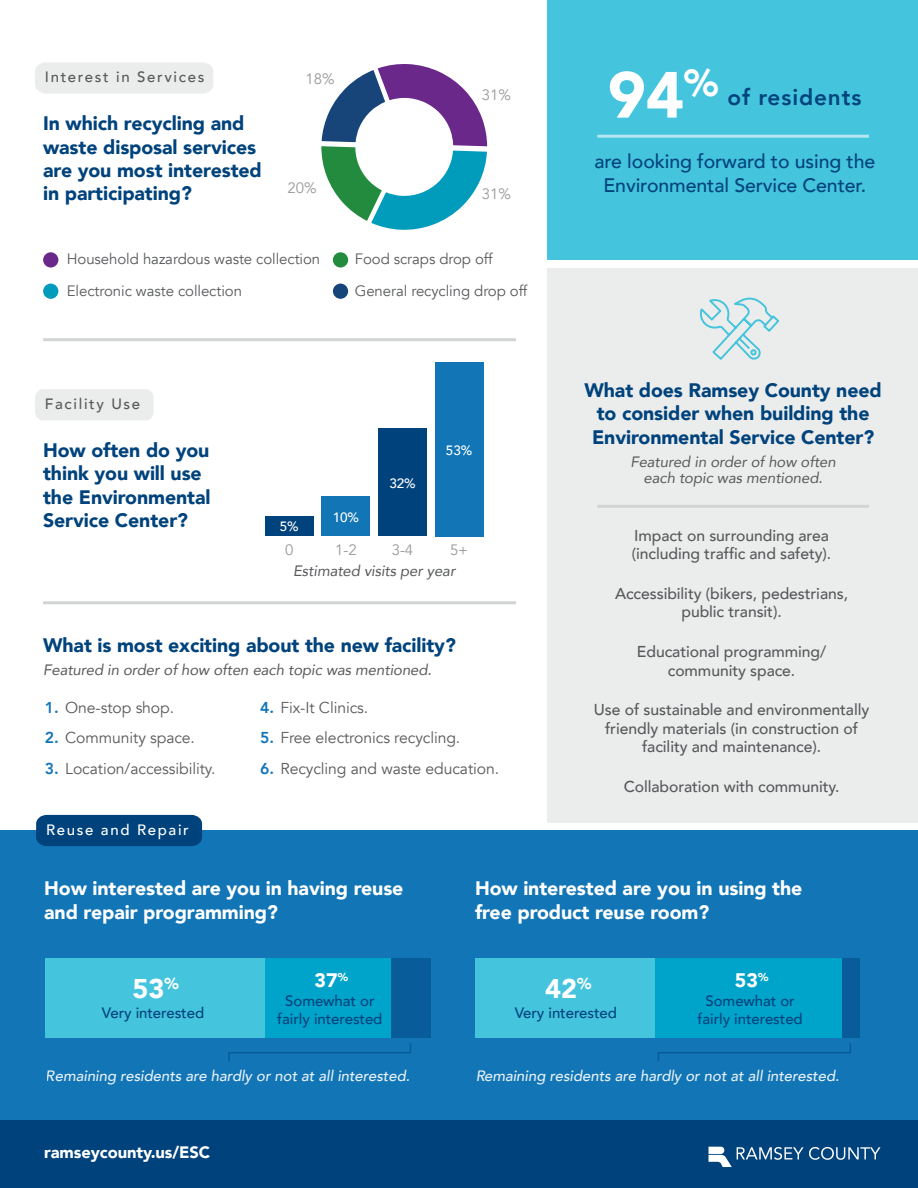
<style>
.page{position:relative;width:918px;height:1188px;background:#fff}
.page>*{position:absolute;margin:0;border:0;box-sizing:border-box;transform-origin:0 0}
.t1{font:900 64.5px "Avenir";color:#fff}
.t2{font:900 27px "Avenir";color:#fff}
.t3{font:800 22.5px "Avenir";letter-spacing:.04em;color:#00437c}
.t4{font:900 19.5px/23.4px "Avenir";letter-spacing:-.005em;color:#00437c}
.t5{font:900 19.5px/23.4px "Avenir";letter-spacing:-.005em;color:#fff}
.t6{font:500 19.5px/23.4px "Avenir";letter-spacing:-.005em;color:#00437c;text-align:center}
.t7{font:900 16.5px "Avenir";letter-spacing:-.005em;color:#fff}
.t8{font:500 15.75px/18.9px "Avenir";letter-spacing:-.005em;color:#58595b;text-align:center}
.t9{font:15.75px "Avenir";letter-spacing:-.005em;color:#58595b}
.t10{font:900 15.75px "Avenir";color:#fff}
.t11{font:italic 15px/16.5px "Avenir";letter-spacing:-.005em;color:#58595b;text-align:center}
.t12{font:15px "Avenir";letter-spacing:-.005em;color:#58595b}
.t13{font:italic 500 15px "Avenir";letter-spacing:-.005em;color:#fff}
.t14{font:500 15px/18px "Avenir";letter-spacing:-.005em;color:#00437c;text-align:center}
.t15{font:500 15px "Avenir";letter-spacing:.11em;color:#58595b}
.t16{font:15px "Avenir";letter-spacing:-.005em;color:#97999c}
.t17{font:500 15px "Avenir";letter-spacing:.11em;color:#fff}
.t18{font:500 13.5px "Avenir";color:#fff}
.t19{font:900 11.4px "Avenir";color:#fff}
.s1{font-weight:800;color:#1275b6}
</style>
<div class="page">
<div style="left:35px;top:62px;width:178px;height:32px;background:#ebecec"></div>
<div style="left:35px;top:389px;width:119px;height:31px;background:#ebecec"></div>
<svg style="left:321px;top:64px;width:166px;height:166px"></svg>
<div style="left:43px;top:252px;width:15px;height:16px;background:#6a288a;border-radius:50%"></div>
<div style="left:333px;top:252px;width:15px;height:16px;background:#228b3d;border-radius:50%"></div>
<div style="left:43px;top:284px;width:15px;height:15px;background:#019bbc;border-radius:50%"></div>
<div style="left:333px;top:284px;width:15px;height:15px;background:#174579;border-radius:50%"></div>
<hr style="left:43px;top:338px;width:473px;height:3px;background:#d1d3d4">
<hr style="left:43px;top:601px;width:473px;height:3px;background:#d1d3d4">
<div style="left:548px;top:268px;width:370px;height:555px;background:#ebecec"></div>
<div style="left:548px;top:0;width:370px;height:260px;background:#45c4dd"></div>
<div style="left:0;top:831px;width:918px;height:357px;background:#1175b6"></div>
<div style="left:265px;top:516px;width:48px;height:20px;background:#00437c"></div>
<div style="left:379px;top:429px;width:48px;height:107px;background:#00437c"></div>
<div style="left:322px;top:497px;width:48px;height:39px;background:#1175b6"></div>
<div style="left:435px;top:362px;width:48px;height:174px;background:#1175b6"></div>
<hr style="left:597px;top:505px;width:272px;height:3px;background:#d1d3d4">
<hr style="left:597px;top:135px;width:272px;height:3px;background:#fff">
<div style="left:36px;top:815px;width:166px;height:31px;background:#00437c"></div>
<div style="left:0;top:1121px;width:918px;height:67px;background:#00437c"></div>
<svg style="left:709px;top:1147px;width:172px;height:20px"></svg>
<div style="left:46px;top:958px;width:385px;height:80px;background:#085c99"></div>
<div style="left:475px;top:958px;width:385px;height:80px;background:#085c99"></div>
<div style="left:46px;top:958px;width:219px;height:80px;background:#45c4dd"></div>
<div style="left:475px;top:958px;width:180px;height:80px;background:#45c4dd"></div>
<div style="left:265px;top:958px;width:125px;height:80px;background:#00a3ca"></div>
<div style="left:655px;top:958px;width:186px;height:80px;background:#00a3ca"></div>
<svg style="left:700px;top:297px;width:80px;height:63px"></svg>
<svg style="left:228px;top:1043px;width:183px;height:19px"></svg>
<svg style="left:657px;top:1043px;width:194px;height:19px"></svg>
<p class="t15" style="left:45px;top:64px;width:161px">Interest in Services</p>
<p class="t4" style="left:43px;top:111px;width:220px">In which recycling and waste disposal services are you most interested in participating?</p>
<p class="t16" style="left:306px;top:70px;width:31px">18%</p>
<p class="t16" style="left:287px;top:178px;width:31px">20%</p>
<p class="t12" style="left:67px;top:250px;width:255px">Household hazardous waste collection</p>
<p class="t12" style="left:67px;top:282px;width:177px">Electronic waste collection</p>
<p class="t16" style="left:482px;top:86px;width:31px">31%</p>
<p class="t16" style="left:482px;top:185px;width:31px">31%</p>
<p class="t12" style="left:355px;top:250px;width:139px">Food scraps drop off</p>
<p class="t12" style="left:355px;top:282px;width:174px">General recycling drop off</p>
<p class="t15" style="left:45px;top:391px;width:97px">Facility Use</p>
<p class="t4" style="left:43px;top:438px;width:169px">How often do you think you will use the Environmental<br>Service Center?</p>
<p class="t18" style="left:280px;top:514px;width:20px">5%</p>
<p class="t16" style="left:285px;top:541px;width:10px">0</p>
<p class="t18" style="left:333px;top:505px;width:28px">10%</p>
<p class="t18" style="left:389px;top:472px;width:28px">32%</p>
<p class="t18" style="left:446px;top:439px;width:28px">53%</p>
<p class="t16" style="left:335px;top:541px;width:23px">1-2</p>
<p class="t16" style="left:392px;top:541px;width:23px">3-4</p>
<p class="t16" style="left:450px;top:541px;width:20px">5+</p>
<p class="t11" style="left:293px;top:562px;width:164px">Estimated visits per year</p>
<p class="t4" style="left:43px;top:633px;width:414px">What is most exciting about the new facility?</p>
<p class="t11" style="left:43px;top:662px;width:390px">Featured in order of how often each topic was mentioned.</p>
<p class="t9" style="left:45px;top:698px;width:131px"><span class="s1">1.</span> One-stop shop.</p>
<p class="t9" style="left:45px;top:729px;width:152px"><span class="s1">2.</span> Community space.</p>
<p class="t9" style="left:45px;top:759px;width:172px"><span class="s1">3.</span> Location/accessibility.</p>
<p class="t17" style="left:46px;top:817px;width:144px">Reuse and Repair</p>
<p class="t9" style="left:260px;top:698px;width:110px"><span class="s1">4.</span> Fix-It Clinics.</p>
<p class="t9" style="left:260px;top:729px;width:202px"><span class="s1">5.</span> Free electronics recycling.</p>
<p class="t9" style="left:260px;top:759px;width:241px"><span class="s1">6.</span> Recycling and waste education.</p>
<p class="t1" style="left:608px;top:40px;width:112px">94<sup>%</sup></p>
<p class="t3" style="left:727px;top:79px;width:136px">of residents</p>
<p class="t6" style="left:594px;top:149px;width:282px">are looking forward to using the<br>Environmental Service Center.</p>
<p class="t4" style="left:584px;top:378px;width:299px;text-align:center">What does Ramsey County need to consider when building the<br>Environmental Service Center?</p>
<p class="t11" style="left:630px;top:453px;width:207px">Featured in order of how often each topic was mentioned.</p>
<p class="t8" style="left:632px;top:525px;width:201px;text-align:left">Impact on surrounding area (including traffic and safety).</p>
<p class="t8" style="left:615px;top:583px;width:234px">Accessibility (bikers, pedestrians, public transit).</p>
<p class="t8" style="left:637px;top:641px;width:191px">Educational programming/ community space.</p>
<p class="t8" style="left:594px;top:699px;width:277px">Use of sustainable and environmentally friendly materials (in construction of facility and maintenance).</p>
<p class="t8" style="left:624px;top:776px;width:217px">Collaboration with community.</p>
<p class="t5" style="left:44px;top:876px;width:361px">How interested are you in having reuse and repair programming?</p>
<p class="t5" style="left:475px;top:876px;width:329px">How interested are you in using the free product reuse room?</p>
<p class="t19" style="left:338px;top:967px;width:12px">%</p>
<p class="t5" style="left:735px;top:968px;width:35px">53<sup>%</sup></p>
<p class="t5" style="left:315px;top:968px;width:25px">37</p>
<p class="t10" style="left:577px;top:970px;width:16px">%</p>
<p class="t2" style="left:132px;top:965px;width:48px">53<sup>%</sup></p>
<p class="t2" style="left:545px;top:965px;width:33px">42</p>
<p class="t14" style="left:277px;top:991px;width:107px">Somewhat or fairly interested</p>
<p class="t14" style="left:698px;top:991px;width:107px">Somewhat or fairly interested</p>
<p class="t14" style="left:102px;top:1003px;width:104px">Very interested</p>
<p class="t14" style="left:515px;top:1003px;width:104px">Very interested</p>
<p class="t13" style="left:46px;top:1067px;width:366px">Remaining residents are hardly or not at all interested.</p>
<p class="t13" style="left:475px;top:1067px;width:366px">Remaining residents are hardly or not at all interested.</p>
<p class="t7" style="left:44px;top:1138px;width:167px">ramseycounty.us/ESC</p>
</div>
